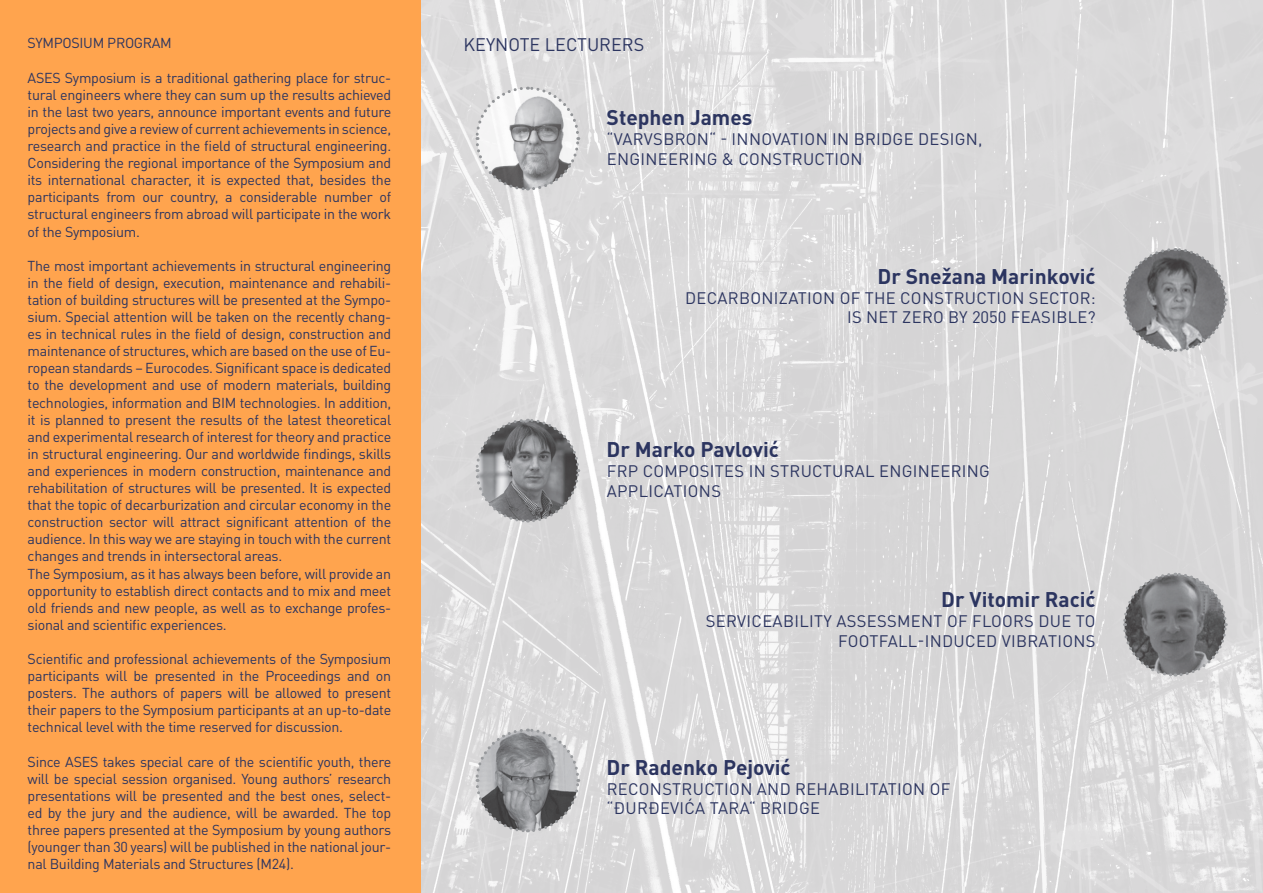
<style>
.page{position:relative;width:1263px;height:893px;background:#fff}
.page>*{position:absolute;margin:0;border:0;box-sizing:border-box;transform-origin:0 0}
.Tekst_9_5_crni{font:700 21px "DIN Pro";color:#2c3560}
.t1{font:18px "DIN Pro";color:#2c3560}
.Tekst_9_5_crni-2{font:16.5px "DIN Pro";letter-spacing:.02em;color:#2c3560}
.Tekst_9_5_beli{font:14.25px/17.1px "DIN Pro";letter-spacing:-.02em;color:#2c3560;text-align:justify}
</style>
<div class="page">
<div style="left:0;top:0;width:421px;height:893px;background:#ffa44e"></div>
<img style="left:421px;top:0;width:842px;height:893px">
<svg style="left:474px;top:85px;width:107px;height:107px"></svg>
<svg style="left:474px;top:417px;width:107px;height:107px"></svg>
<svg style="left:1121px;top:246px;width:107px;height:107px"></svg>
<svg style="left:474px;top:727px;width:107px;height:107px"></svg>
<svg style="left:1121px;top:571px;width:107px;height:107px"></svg>
<p class="Tekst_9_5_beli" style="left:28px;top:33px;width:146px">SYMPOSIUM PROGRAM</p>
<p class="Tekst_9_5_beli" style="left:28px;top:68px;width:365px">ASES Symposium is a traditional gathering place for struc&shy;tural engineers where they can sum up the results achieved in the last two years, announce important events and future projects and give a review of current achievements in science, research and practice in the field of structural engineering.<br>Considering the regional importance of the Symposium and its international character, it is expected that, besides the participants from our country, a considerable number of structural engineers from abroad will participate in the work of the Symposium.</p>
<p class="Tekst_9_5_beli" style="left:28px;top:256px;width:365px">The most important achievements in structural engineering in the field of design, execution, maintenance and rehabili&shy;tation of building structures will be presented at the Sympo&shy;sium. Special attention will be taken on the recently chang&shy;es in technical rules in the field of design, construction and maintenance of structures, which are based on the use of Eu&shy;ropean standards – Eurocodes. Significant space is dedicated to the development and use of modern materials, building technologies, information and BIM technologies. In addition, it is planned to present the results of the latest theoretical and experimental research of interest for theory and practice in structural engineering. Our and worldwide findings, skills and experiences in modern construction, maintenance and rehabilitation of structures will be presented. It is expected that the topic of decarburization and circular economy in the construction sector will attract significant attention of the audience. In this way we are staying in touch with the current changes and trends in intersectoral areas.</p>
<p class="Tekst_9_5_beli" style="left:28px;top:563px;width:365px">The Symposium, as it has always been before, will provide an opportunity to establish direct contacts and to mix and meet old friends and new people, as well as to exchange profes&shy;sional and scientific experiences.</p>
<p class="Tekst_9_5_beli" style="left:28px;top:649px;width:365px">Scientific and professional achievements of the Symposium participants will be presented in the Proceedings and on posters. The authors of papers will be allowed to present their papers to the Symposium participants at an up-to-date technical level with the time reserved for discussion.</p>
<p class="Tekst_9_5_beli" style="left:28px;top:752px;width:365px">Since ASES takes special care of the scientific youth, there will be special session organised. Young authors’ research presentations will be presented and the best ones, select&shy;ed by the jury and the audience, will be awarded. The top three papers presented at the Symposium by young authors (younger than 30 years) will be published in the national jour&shy;nal Building Materials and Structures (M24).</p>
<p class="t1" style="left:463px;top:30px;width:182px">KEYNOTE LECTURERS</p>
<p class="Tekst_9_5_crni" style="left:607px;top:103px;width:147px">Stephen James</p>
<p class="Tekst_9_5_crni-2" style="left:607px;top:126px;width:377px">“VARVSBRON“ - INNOVATION IN BRIDGE DESIGN,</p>
<p class="Tekst_9_5_crni-2" style="left:607px;top:146px;width:257px">ENGINEERING &amp; CONSTRUCTION</p>
<p class="Tekst_9_5_crni" style="left:877px;top:262px;width:220px">Dr Snežana Marinković</p>
<p class="Tekst_9_5_crni-2" style="left:685px;top:285px;width:412px">DECARBONIZATION OF THE CONSTRUCTION SECTOR:</p>
<p class="Tekst_9_5_crni-2" style="left:847px;top:305px;width:250px">IS NET ZERO BY 2050 FEASIBLE?</p>
<p class="Tekst_9_5_crni" style="left:607px;top:435px;width:174px">Dr Marko Pavlović</p>
<p class="Tekst_9_5_crni-2" style="left:607px;top:458px;width:385px">FRP COMPOSITES IN STRUCTURAL ENGINEERING</p>
<p class="Tekst_9_5_crni-2" style="left:607px;top:478px;width:116px">APPLICATIONS</p>
<p class="Tekst_9_5_crni" style="left:941px;top:585px;width:156px">Dr Vitomir Racić</p>
<p class="Tekst_9_5_crni-2" style="left:706px;top:608px;width:391px">SERVICEABILITY ASSESSMENT OF FLOORS DUE TO</p>
<p class="Tekst_9_5_crni-2" style="left:838px;top:628px;width:259px">FOOTFALL-INDUCED VIBRATIONS</p>
<p class="Tekst_9_5_crni" style="left:607px;top:753px;width:186px">Dr Radenko Pejović</p>
<p class="Tekst_9_5_crni-2" style="left:607px;top:776px;width:345px">RECONSTRUCTION AND REHABILITATION OF</p>
<p class="Tekst_9_5_crni-2" style="left:607px;top:795px;width:215px">“ĐURĐEVIĆA TARA“ BRIDGE</p>
</div>
